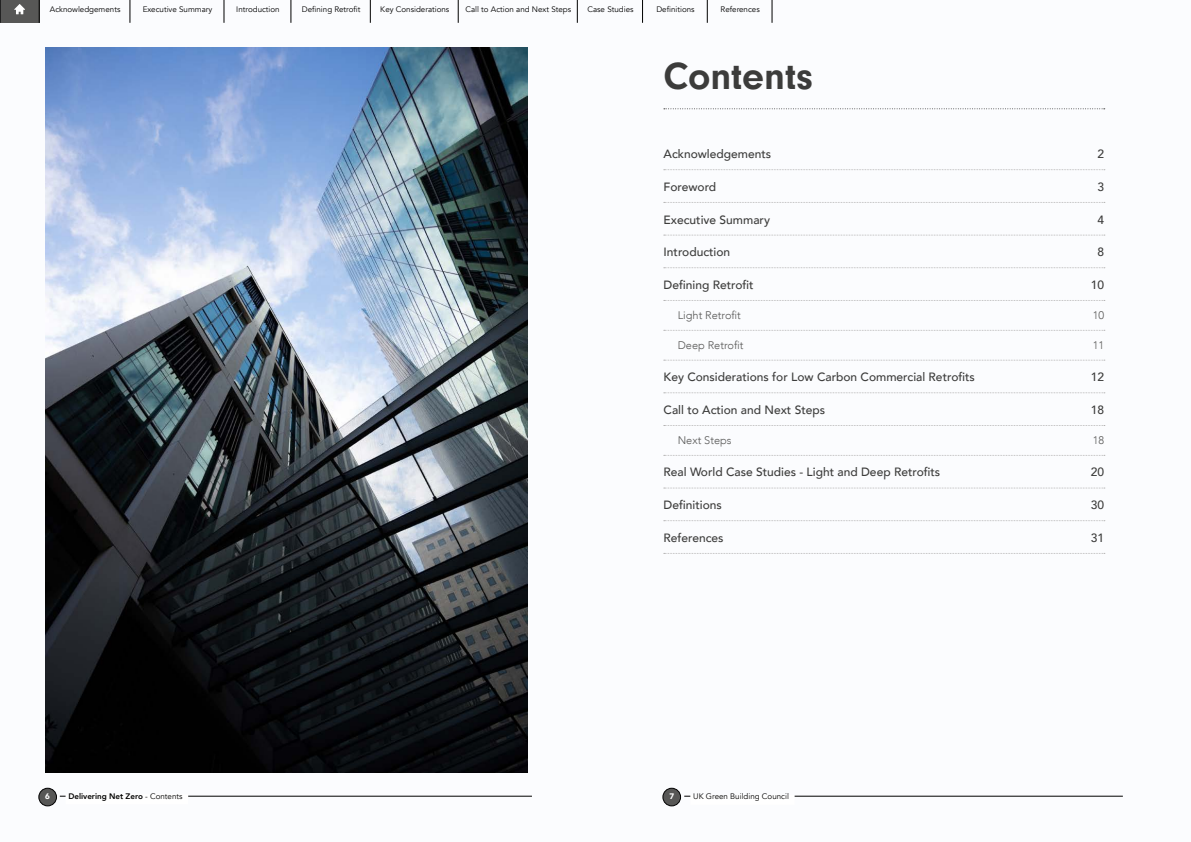
<style>
.page{position:relative;width:1191px;height:842px;background:#fbfcfe}
.page>*{position:absolute;margin:0;border:0;box-sizing:border-box;transform-origin:0 0}
.t1{font:700 39.3px "Neuzeit Gro";color:#3c3c3b}
.t2{font:500 12px "Avenir";color:#3c3c3b}
.t3{font:300 11px "Avenir";color:#575756}
.t4{font:8px "Avenir";color:#000}
.t5{font:800 8px "Avenir";color:#000}
.t6{font:900 8px "Avenir";color:#fff}
.s1{font-weight:400}
</style>
<div class="page">
<div style="left:39px;top:788px;width:17px;height:18px;background:#575756;border-radius:50%"></div>
<div style="left:39px;top:788px;width:18px;height:18px;border:1px solid #000;border-radius:50%"></div>
<hr style="left:60px;top:796px;width:472px;height:1px;background:#000">
<div style="left:66px;top:794px;width:122px;height:10px;background:#fff"></div>
<div style="left:663px;top:788px;width:17px;height:18px;background:#575756;border-radius:50%"></div>
<div style="left:662px;top:788px;width:19px;height:18px;border:1px solid #000;border-radius:50%"></div>
<hr style="left:684px;top:796px;width:438px;height:1px;background:#000">
<div style="left:690px;top:795px;width:104px;height:10px;background:#fff"></div>
<svg style="left:664px;top:108px;width:440px;height:1px"></svg>
<svg style="left:664px;top:169px;width:440px;height:1px"></svg>
<svg style="left:664px;top:202px;width:440px;height:1px"></svg>
<svg style="left:664px;top:235px;width:440px;height:1px"></svg>
<svg style="left:664px;top:267px;width:440px;height:1px"></svg>
<svg style="left:664px;top:300px;width:440px;height:1px"></svg>
<svg style="left:664px;top:330px;width:440px;height:1px"></svg>
<svg style="left:664px;top:360px;width:440px;height:1px"></svg>
<svg style="left:664px;top:393px;width:439px;height:1px"></svg>
<svg style="left:664px;top:425px;width:440px;height:1px"></svg>
<svg style="left:664px;top:455px;width:440px;height:1px"></svg>
<svg style="left:664px;top:488px;width:440px;height:1px"></svg>
<svg style="left:664px;top:520px;width:440px;height:1px"></svg>
<svg style="left:664px;top:553px;width:440px;height:1px"></svg>
<img style="left:45px;top:48px;width:482px;height:725px">
<div style="left:0;top:0;width:39px;height:23px;background:#575756"></div>
<svg style="left:772px;top:0;width:1px;height:23px"></svg>
<svg style="left:224px;top:0;width:1px;height:23px"></svg>
<svg style="left:577px;top:0;width:1px;height:23px"></svg>
<svg style="left:642px;top:0;width:1px;height:23px"></svg>
<svg style="left:291px;top:0;width:1px;height:23px"></svg>
<svg style="left:370px;top:0;width:1px;height:23px"></svg>
<svg style="left:458px;top:0;width:1px;height:23px"></svg>
<svg style="left:130px;top:0;width:1px;height:23px"></svg>
<svg style="left:0;top:0;width:1px;height:23px"></svg>
<svg style="left:707px;top:0;width:1px;height:23px"></svg>
<svg style="left:39px;top:0;width:1px;height:23px"></svg>
<svg style="left:14px;top:4px;width:11px;height:10px"></svg>
<p class="t4" style="left:50px;top:4px;width:72px">Acknowledgements</p>
<p class="t4" style="left:143px;top:4px;width:71px">Executive Summary</p>
<p class="t4" style="left:236px;top:4px;width:45px">Introduction</p>
<p class="t4" style="left:302px;top:4px;width:60px">Defining Retrofit</p>
<p class="t4" style="left:380px;top:4px;width:71px">Key Considerations</p>
<p class="t4" style="left:465px;top:4px;width:107px">Call to Action and Next Steps</p>
<p class="t4" style="left:587px;top:4px;width:48px">Case Studies</p>
<p class="t4" style="left:656px;top:4px;width:40px">Definitions</p>
<p class="t4" style="left:720px;top:4px;width:41px">References</p>
<h1 class="t1" style="left:663px;top:54px;width:151px">Contents</h1>
<p class="t2" style="left:663px;top:144px;width:109px">Acknowledgements</p>
<p class="t2" style="left:1097px;top:144px;width:8px">2</p>
<p class="t2" style="left:663px;top:176px;width:54px">Foreword</p>
<p class="t2" style="left:1097px;top:176px;width:8px">3</p>
<p class="t2" style="left:663px;top:209px;width:108px">Executive Summary</p>
<p class="t2" style="left:1097px;top:209px;width:8px">4</p>
<p class="t2" style="left:663px;top:242px;width:68px">Introduction</p>
<p class="t2" style="left:1097px;top:242px;width:8px">8</p>
<p class="t2" style="left:663px;top:274px;width:92px">Defining Retrofit</p>
<p class="t2" style="left:1090px;top:274px;width:15px">10</p>
<p class="t3" style="left:677px;top:308px;width:65px">Light Retrofit</p>
<p class="t3" style="left:1092px;top:308px;width:13px">10</p>
<p class="t3" style="left:677px;top:338px;width:67px">Deep Retrofit</p>
<p class="t3" style="left:1092px;top:338px;width:13px">11</p>
<p class="t2" style="left:663px;top:367px;width:313px">Key Considerations for Low Carbon Commercial Retrofits</p>
<p class="t2" style="left:1090px;top:367px;width:15px">12</p>
<p class="t2" style="left:663px;top:399px;width:163px">Call to Action and Next Steps</p>
<p class="t2" style="left:1090px;top:399px;width:15px">18</p>
<p class="t3" style="left:677px;top:433px;width:55px">Next Steps</p>
<p class="t3" style="left:1092px;top:433px;width:13px">18</p>
<p class="t2" style="left:663px;top:462px;width:278px">Real World Case Studies - Light and Deep Retrofits</p>
<p class="t2" style="left:1090px;top:462px;width:15px">20</p>
<p class="t2" style="left:663px;top:495px;width:60px">Definitions</p>
<p class="t2" style="left:1090px;top:495px;width:15px">30</p>
<p class="t2" style="left:663px;top:527px;width:62px">References</p>
<p class="t2" style="left:1090px;top:527px;width:15px">31</p>
<p class="t6" style="left:45px;top:790px;width:6px">6</p>
<p class="t5" style="left:68px;top:789px;width:116px">Delivering Net Zero <span class="s1">- Contents</span></p>
<p class="t6" style="left:669px;top:790px;width:6px">7</p>
<p class="t4" style="left:693px;top:792px;width:97px">UK Green Building Council</p>
</div>
